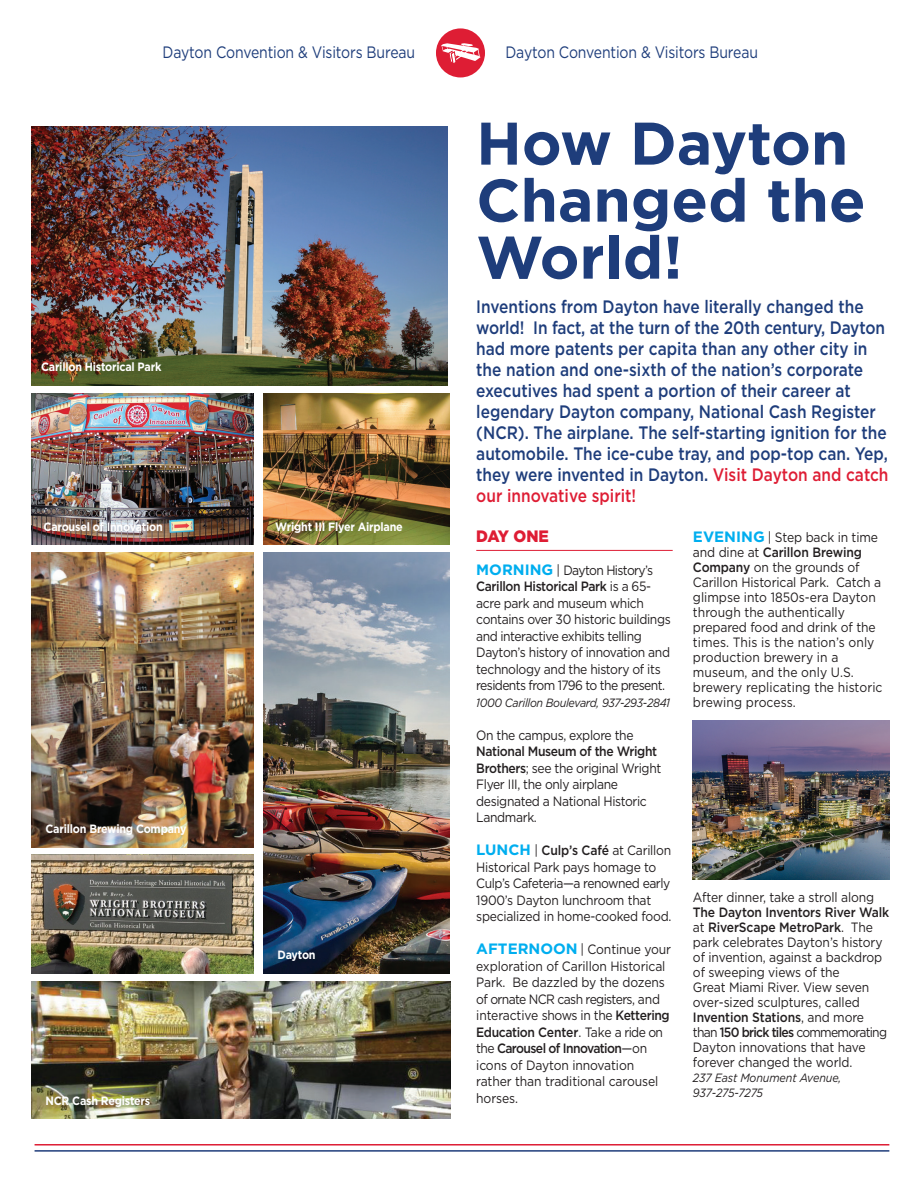
<style>
.page{position:relative;width:918px;height:1188px;background:#fff}
.page>*{position:absolute;margin:0;border:0;box-sizing:border-box;transform-origin:0 0}
.t1{font:700 60px/57px "Gotham";color:#1e3d7b}
.t2{font:500 18px/21px "Gotham";color:#1e3d7b;scale:.86 1}
.t3{font:16.5px "Gotham";letter-spacing:-.01em;color:#1e3d7b;scale:.85 1}
.t4{font:900 16.5px "Gotham";letter-spacing:-.025em;color:#de1d34;scale:.94 1}
.t5{font:13.5px/16.5px "Gotham";letter-spacing:-.02em;color:#231f20;scale:.9 1}
.t6{font:13.5px/15px "Gotham";color:#231f20;scale:.9 1}
.t7{font:13.5px/16.5px "Gotham";letter-spacing:-.04em;color:#231f20;scale:.9 1}
.t8{font:700 12px "Gotham";letter-spacing:-.02em;color:#fff;scale:.9 1}
.t9{font:italic 12px "Gotham";letter-spacing:-.03em;color:#231f20;scale:.9 1}
.t10{font:italic 12px/15px "Gotham";letter-spacing:-.01em;color:#231f20;scale:.9 1}
.s1{color:#de1d34}
.s2{font-weight:700;font-size:15px;color:#00aeef}
.s3{font-weight:500}
</style>
<div class="page">
<img style="left:32px;top:126px;width:416px;height:259px">
<div style="left:436px;top:28px;width:49px;height:49px;background:#de1d34;border-radius:50%"></div>
<svg style="left:441px;top:43px;width:40px;height:20px"></svg>
<hr style="left:35px;top:1150px;width:854px;height:2px;background:#1e3d7b">
<hr style="left:35px;top:1144px;width:854px;height:2px;background:#de1d34">
<hr style="left:476px;top:550px;width:197px;height:1px;background:#de1d34">
<img style="left:32px;top:393px;width:221px;height:152px">
<img style="left:32px;top:552px;width:221px;height:295px">
<img style="left:32px;top:855px;width:221px;height:118px">
<img style="left:263px;top:393px;width:186px;height:152px">
<img style="left:263px;top:552px;width:186px;height:421px">
<img style="left:32px;top:982px;width:419px;height:136px">
<img style="left:693px;top:720px;width:196px;height:160px">
<p class="t3" style="left:163px;top:42px;width:299px">Dayton Convention &amp; Visitors Bureau</p>
<p class="t3" style="left:506px;top:42px;width:299px">Dayton Convention &amp; Visitors Bureau</p>
<p class="t8" style="left:41px;top:359px;width:135px">Carillon Historical Park</p>
<p class="t8" style="left:44px;top:519px;width:134px">Carousel of Innovation</p>
<p class="t8" style="left:46px;top:821px;width:158px">Carillon Brewing Company</p>
<p class="t8" style="left:46px;top:1092px;width:118px">NCR Cash Registers</p>
<p class="t8" style="left:275px;top:519px;width:143px">Wright III Flyer Airplane</p>
<p class="t8" style="left:277px;top:947px;width:44px">Dayton</p>
<h1 class="t1" style="left:476px;top:115px;width:391px">How Dayton<br>Changed the<br>World!</h1>
<p class="t2" style="left:476px;top:296px;width:481px">Inventions from Dayton have literally changed the world! In fact, at the turn of the 20th century, Dayton had more patents per capita than any other city in the nation and one-sixth of the nation’s corporate executives had spent a portion of their career at legendary Dayton company, National Cash Register (NCR). The airplane. The self-starting ignition for the automobile. The ice-cube tray, and pop-top can. Yep, they were invented in Dayton. <span class="s1">Visit Dayton and catch our innovative spirit!</span></p>
<p class="t4" style="left:476px;top:527px;width:79px">DAY ONE</p>
<p class="t7" style="left:476px;top:562px;width:218px"><span class="s2">MORNING</span> | Dayton History’s<br><span class="s3">Carillon Historical Park</span> is a 65- acre park and museum which contains over 30 historic buildings and interactive exhibits telling<br>Dayton’s history of innovation and technology and the history of its residents from 1796 to the present.</p>
<p class="t9" style="left:476px;top:695px;width:217px">1000 Carillon Boulevard, 937-293-2841</p>
<p class="t5" style="left:476px;top:727px;width:176px">On the campus, explore the</p>
<p class="t5" style="left:476px;top:743px;width:207px"><span class="s3">National Museum of the Wright<br>Brothers</span>; see the original Wright<br>Flyer III, the only airplane designated a National Historic<br>Landmark.</p>
<p class="t5" style="left:476px;top:842px;width:218px"><span class="s2">LUNCH</span> | <span class="s3">Culp’s Café</span> at Carillon<br>Historical Park pays homage to<br>Culp’s Cafeteria—a renowned early<br>1900’s Dayton lunchroom that specialized in home-cooked food.</p>
<p class="t5" style="left:476px;top:941px;width:218px"><span class="s2">AFTERNOON</span> | Continue your exploration of Carillon Historical<br>Park. Be dazzled by the dozens of ornate NCR cash registers, and interactive shows in the <span class="s3">Kettering<br>Education Center</span>. Take a ride on the <span class="s3">Carousel of Innovation</span>—on icons of Dayton innovation rather than traditional carousel horses.</p>
<p class="t6" style="left:693px;top:530px;width:212px"><span class="s2">EVENING</span> | Step back in time and dine at <span class="s3">Carillon Brewing<br>Company</span> on the grounds of<br>Carillon Historical Park. Catch a glimpse into 1850s-era Dayton through the authentically prepared food and drink of the times. This is the nation’s only production brewery in a museum, and the only U.S. brewery replicating the historic brewing process.</p>
<p class="t5" style="left:693px;top:889px;width:203px">After dinner, take a stroll along</p>
<p class="t5" style="left:693px;top:905px;width:219px;line-height:15px"><span class="s3">The Dayton Inventors River Walk </span>at <span class="s3">RiverScape MetroPark</span>. The park celebrates Dayton’s history of invention, against a backdrop of sweeping views of the<br>Great Miami River. View seven over-sized sculptures, called<br><span class="s3">Invention Stations</span>, and more than <span class="s3">150 brick tiles</span> commemorating<br>Dayton innovations that have forever changed the world.</p>
<p class="t10" style="left:693px;top:1070px;width:166px">237 East Monument Avenue,<br>937-275-7275</p>
</div>
